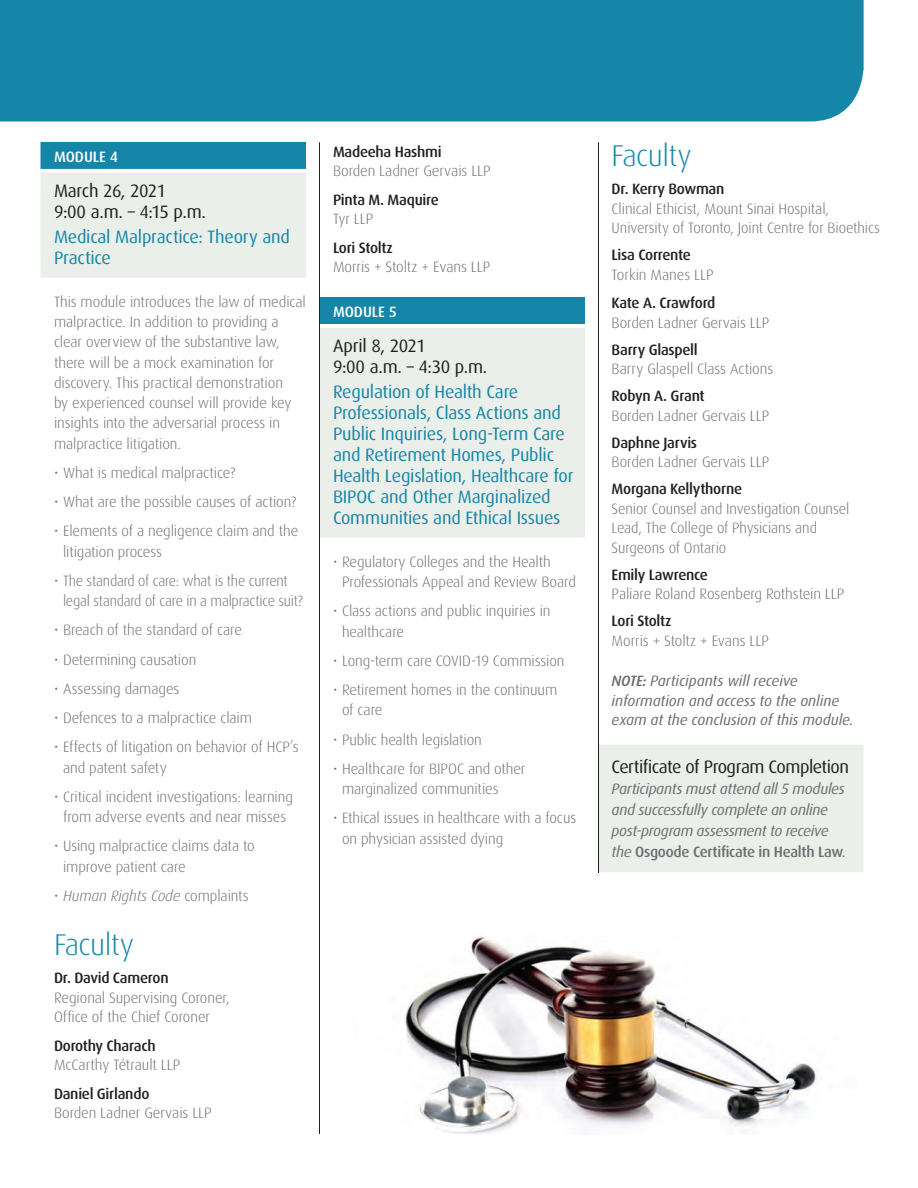
<style>
.page{position:relative;width:918px;height:1188px;background:#fff}
.page>*{position:absolute;margin:0;border:0;box-sizing:border-box;transform-origin:0 0}
.t1{font:300 30px "Dax";letter-spacing:-.02em;color:#1586a8}
.t2{font:18px/21px "Dax";letter-spacing:-.015em;color:#1586a8}
.t3{font:18px/21px "Dax";letter-spacing:-.03em;color:#231f20}
.t4{font:300 15px/20.2px "Dax";letter-spacing:-.005em;color:#6c6d70}
.t5{font:italic 15px/21px "Dax";letter-spacing:-.015em;color:#6c6d70}
.t6{font:500 15px "Dax";letter-spacing:-.02em;color:#231f20}
.t7{font:italic 300 15px "Dax";letter-spacing:-.005em;color:#6c6d70}
.t8{font:500 15px "Dax";color:#fff}
.s1{font-style:normal}
.s2{font-weight:500}
.s3{font-weight:500;font-style:normal}
</style>
<div class="page">
<div style="left:0;top:0;width:864px;height:122px;background:#1586a8"></div>
<div style="left:40px;top:142px;width:266px;height:27px;background:#1586a8"></div>
<div style="left:40px;top:173px;width:266px;height:84px;background:#ebefea"></div>
<div style="left:40px;top:194px;width:266px;height:84px;background:#ebefea"></div>
<div style="left:320px;top:297px;width:265px;height:27px;background:#1586a8"></div>
<div style="left:320px;top:328px;width:265px;height:84px;background:#ebefea"></div>
<div style="left:320px;top:410px;width:265px;height:128px;background:#ebefea"></div>
<hr style="left:319px;top:142px;width:1px;height:992px;background:#231f20">
<img style="left:405px;top:936px;width:412px;height:198px">
<div style="left:598px;top:745px;width:266px;height:127px;background:#ebefea"></div>
<hr style="left:598px;top:142px;width:1px;height:731px;background:#231f20">
<p class="t8" style="left:54px;top:149px;width:65px">MODULE 4</p>
<p class="t3" style="left:54px;top:180px;width:154px">March 26, 2021<br>9:00 a.m. – 4:15 p.m.</p>
<p class="t2" style="left:54px;top:227px;width:238px">Medical Malpractice: Theory and<br>Practice</p>
<p class="t4" style="left:54px;top:292px;width:253px">This module introduces the law of medical malpractice. In addition to providing a clear overview of the substantive law, there will be a mock examination for discovery. This practical demonstration<br>by experienced counsel will provide key insights into the adversarial process in malpractice litigation.</p>
<p class="t4" style="left:54px;top:463px;width:183px">• What is medical malpractice?</p>
<p class="t4" style="left:54px;top:492px;width:244px">• What are the possible causes of action?</p>
<p class="t4" style="left:63px;top:521px;width:237px;text-indent:-9px">• Elements of a negligence claim and the litigation process</p>
<p class="t4" style="left:63px;top:571px;width:241px;text-indent:-9px">• The standard of care: what is the current legal standard of care in a malpractice suit?</p>
<p class="t4" style="left:54px;top:620px;width:189px">• Breach of the standard of care</p>
<p class="t4" style="left:54px;top:650px;width:144px">• Determining causation</p>
<p class="t4" style="left:54px;top:679px;width:127px">• Assessing damages</p>
<p class="t4" style="left:54px;top:708px;width:199px">• Defences to a malpractice claim</p>
<p class="t4" style="left:63px;top:737px;width:237px;text-indent:-9px">• Effects of litigation on behavior of HCP’s and patent safety</p>
<p class="t4" style="left:54px;top:787px;width:240px;text-align:center">• Critical incident investigations: learning from adverse events and near misses</p>
<p class="t4" style="left:63px;top:836px;width:193px;text-indent:-9px">• Using malpractice claims data to improve patient care</p>
<p class="t7" style="left:54px;top:888px;width:196px"><span class="s1">•</span> Human Rights Code <span class="s1">complaints</span></p>
<h1 class="t1" style="left:54px;top:928px;width:81px">Faculty</h1>
<p class="t6" style="left:54px;top:970px;width:116px">Dr. David Cameron</p>
<p class="t4" style="left:54px;top:988px;width:177px;line-height:19.5px">Regional Supervising Coroner,<br>Office of the Chief Coroner</p>
<p class="t6" style="left:54px;top:1037px;width:103px">Dorothy Charach</p>
<p class="t4" style="left:54px;top:1055px;width:128px">McCarthy Tétrault LLP</p>
<p class="t6" style="left:54px;top:1085px;width:97px">Daniel Girlando</p>
<p class="t4" style="left:54px;top:1103px;width:159px">Borden Ladner Gervais LLP</p>
<p class="t6" style="left:333px;top:143px;width:110px">Madeeha Hashmi</p>
<p class="t4" style="left:333px;top:161px;width:159px">Borden Ladner Gervais LLP</p>
<p class="t6" style="left:333px;top:191px;width:107px">Pinta M. Maquire</p>
<p class="t4" style="left:333px;top:209px;width:42px">Tyr LLP</p>
<p class="t6" style="left:333px;top:239px;width:61px">Lori Stoltz</p>
<p class="t4" style="left:333px;top:257px;width:159px">Morris + Stoltz + Evans LLP</p>
<p class="t8" style="left:333px;top:304px;width:65px">MODULE 5</p>
<p class="t3" style="left:333px;top:335px;width:156px">April 8, 2021<br>9:00 a.m. – 4:30 p.m.</p>
<p class="t2" style="left:333px;top:382px;width:242px">Regulation of Health Care<br>Professionals, Class Actions and<br>Public Inquiries, Long‑Term Care and Retirement Homes, Public<br>Health Legislation, Healthcare for<br>BIPOC and Other Marginalized<br>Communities and Ethical Issues</p>
<p class="t4" style="left:342px;top:552px;width:235px;text-indent:-9px">• Regulatory Colleges and the Health<br>Professionals Appeal and Review Board</p>
<p class="t4" style="left:342px;top:601px;width:210px;text-indent:-9px">• Class actions and public inquiries in healthcare</p>
<p class="t4" style="left:333px;top:651px;width:233px">• Long‑term care COVID‑19 Commission</p>
<p class="t4" style="left:342px;top:680px;width:217px;text-indent:-9px">• Retirement homes in the continuum of care</p>
<p class="t4" style="left:333px;top:730px;width:150px">• Public health legislation</p>
<p class="t4" style="left:342px;top:759px;width:185px;text-indent:-9px">• Healthcare for BIPOC and other marginalized communities</p>
<p class="t4" style="left:342px;top:808px;width:236px;text-indent:-9px">• Ethical issues in healthcare with a focus on physician assisted dying</p>
<h1 class="t1" style="left:612px;top:139px;width:81px">Faculty</h1>
<p class="t6" style="left:612px;top:180px;width:114px">Dr. Kerry Bowman</p>
<p class="t4" style="left:612px;top:199px;width:270px;line-height:19.5px">Clinical Ethicist, Mount Sinai Hospital,<br>University of Toronto, Joint Centre for Bioethics</p>
<p class="t6" style="left:612px;top:246px;width:81px">Lisa Corrente</p>
<p class="t4" style="left:612px;top:264px;width:104px">Torkin Manes LLP</p>
<p class="t6" style="left:612px;top:294px;width:105px">Kate A. Crawford</p>
<p class="t4" style="left:612px;top:312px;width:159px">Borden Ladner Gervais LLP</p>
<p class="t6" style="left:612px;top:341px;width:88px">Barry Glaspell</p>
<p class="t4" style="left:612px;top:359px;width:163px">Barry Glaspell Class Actions</p>
<p class="t6" style="left:612px;top:387px;width:95px">Robyn A. Grant</p>
<p class="t4" style="left:612px;top:405px;width:159px">Borden Ladner Gervais LLP</p>
<p class="t6" style="left:612px;top:434px;width:87px">Daphne Jarvis</p>
<p class="t4" style="left:612px;top:452px;width:159px">Borden Ladner Gervais LLP</p>
<p class="t6" style="left:612px;top:480px;width:132px">Morgana Kellythorne</p>
<p class="t4" style="left:612px;top:499px;width:239px;line-height:19.5px">Senior Counsel and Investigation Counsel<br>Lead, The College of Physicians and<br>Surgeons of Ontario</p>
<p class="t6" style="left:612px;top:566px;width:98px">Emily Lawrence</p>
<p class="t4" style="left:612px;top:584px;width:234px">Paliare Roland Rosenberg Rothstein LLP</p>
<p class="t6" style="left:612px;top:612px;width:61px">Lori Stoltz</p>
<p class="t4" style="left:612px;top:630px;width:159px">Morris + Stoltz + Evans LLP</p>
<p class="t5" style="left:612px;top:672px;width:244px;line-height:19.5px"><span class="s2">NOTE:</span> Participants will receive information and access to the online exam at the conclusion of this module.</p>
<p class="t3" style="left:612px;top:757px;width:239px">Certificate of Program Completion</p>
<p class="t5" style="left:612px;top:779px;width:236px">Participants must attend all 5 modules and successfully complete an online post‑program assessment to receive the <span class="s3">Osgoode Certificate in Health Law</span>.</p>
</div>
